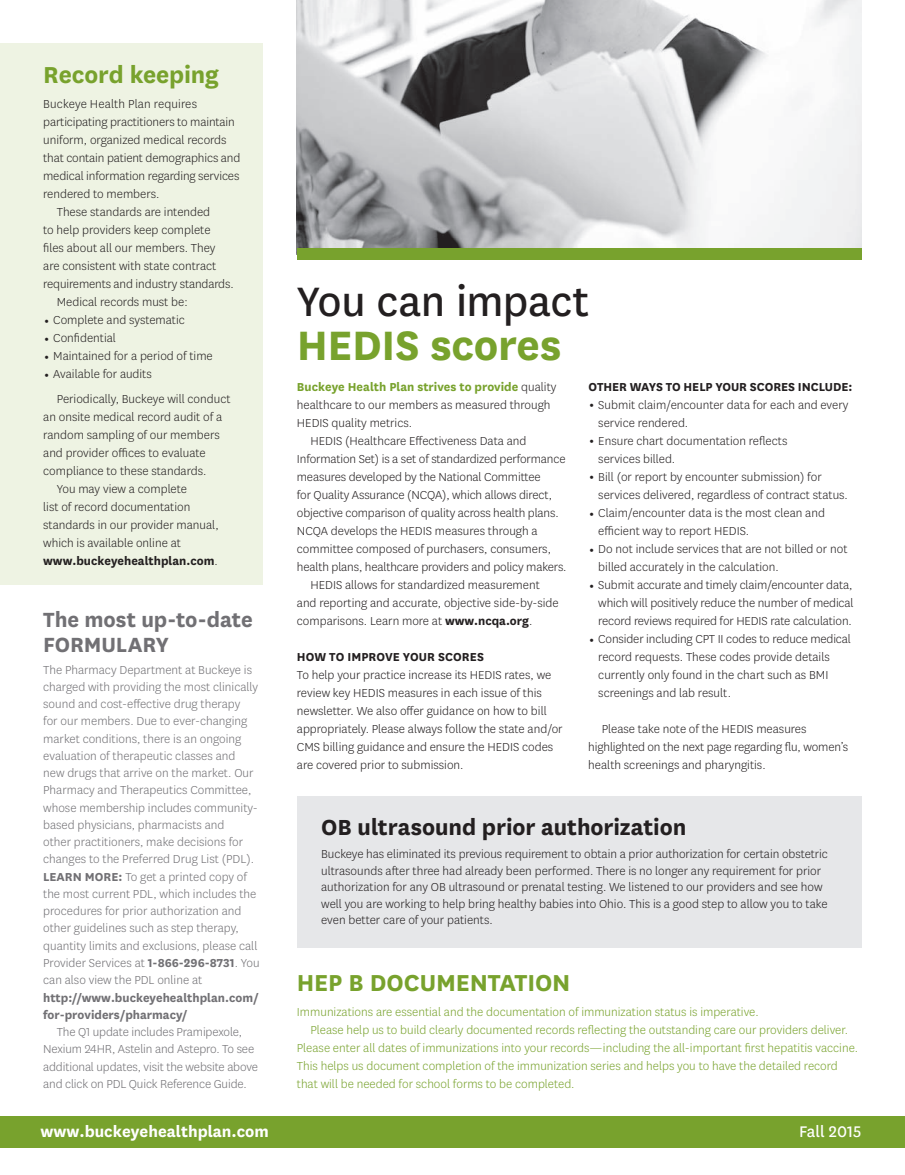
<style>
.page{position:relative;width:905px;height:1175px;background:#fff}
.page>*{position:absolute;margin:0;border:0;box-sizing:border-box;transform-origin:0 0}
.t1{font:48px "Centene Sans";letter-spacing:-.01em;color:#231f20}
.t2{font:700 48px "Centene Sans";color:#78a22d}
.t3{font:700 27px "Centene Sans";letter-spacing:-.005em;color:#78a22d}
.t4{font:700 25.5px "Centene Sans";color:#231f20}
.t5{font:700 24px/25.5px "Centene Sans";letter-spacing:-.005em;color:#717074}
.t6{font:700 18px "Centene Sans";color:#fff}
.t7{font:18px "Centene Sans";color:#fff}
.t8{font:300 13.5px/18px "Centene Sans";color:#231f20}
.t9{font:300 13.5px/17.2px "Centene Sans";color:#717074}
.t10{font:300 13.5px "Centene Sans";color:#78a22d}
.t11{font:700 13.5px "Centene Sans";color:#231f20}
.t12{font:700 13.5px/17.2px "Centene Sans";color:#717074}
.t13{font:700 13.5px "Centene Sans";color:#78a22d}
.s1{font-weight:300}
.s2{font-weight:700}
.s3{font-weight:300;color:#231f20}
</style>
<div class="page">
<div style="left:0;top:1116px;width:904px;height:31px;background:#78a22d"></div>
<img style="left:297px;top:0;width:564px;height:248px">
<div style="left:0;top:43px;width:263px;height:542px;background:#eef3e3"></div>
<div style="left:297px;top:248px;width:564px;height:11px;background:#78a22d"></div>
<div style="left:297px;top:796px;width:564px;height:151px;background:#e6e7e9"></div>
<h2 class="t3" style="left:43px;top:56px;width:177px">Record keeping</h2>
<p class="t8" style="left:43px;top:95px;width:155px">Buckeye Health Plan requires</p>
<p class="t8" style="left:43px;top:113px;width:193px">participating practitioners to maintain</p>
<p class="t8" style="left:43px;top:131px;width:185px">uniform, organized medical records</p>
<p class="t8" style="left:43px;top:149px;width:199px">that contain patient demographics and</p>
<p class="t8" style="left:43px;top:167px;width:198px">medical information regarding services</p>
<p class="t8" style="left:43px;top:185px;width:118px">rendered to members.</p>
<p class="t8" style="left:57px;top:203px;width:155px">These standards are intended</p>
<p class="t8" style="left:43px;top:221px;width:169px">to help providers keep complete</p>
<p class="t8" style="left:43px;top:239px;width:174px">files about all our members. They</p>
<p class="t8" style="left:43px;top:257px;width:175px">are consistent with state contract</p>
<p class="t8" style="left:43px;top:275px;width:192px">requirements and industry standards.</p>
<p class="t8" style="left:57px;top:293px;width:132px">Medical records must be:</p>
<p class="t8" style="left:53px;top:311px;width:133px">Complete and systematic</p>
<p class="t8" style="left:53px;top:329px;width:64px">Confidential</p>
<p class="t8" style="left:53px;top:347px;width:161px">Maintained for a period of time</p>
<p class="t8" style="left:53px;top:365px;width:100px">Available for audits</p>
<p class="t8" style="left:57px;top:389px;width:175px">Periodically, Buckeye will conduct</p>
<p class="t8" style="left:43px;top:407px;width:180px">an onsite medical record audit of a</p>
<p class="t8" style="left:43px;top:425px;width:178px">random sampling of our members</p>
<p class="t8" style="left:43px;top:443px;width:164px">and provider offices to evaluate</p>
<p class="t8" style="left:43px;top:461px;width:165px">compliance to these standards.</p>
<p class="t8" style="left:57px;top:479px;width:132px">You may view a complete</p>
<p class="t8" style="left:43px;top:497px;width:149px">list of record documentation</p>
<p class="t8" style="left:43px;top:515px;width:177px">standards in our provider manual,</p>
<p class="t8" style="left:43px;top:533px;width:139px">which is available online at</p>
<p class="t11" style="left:43px;top:551px;width:176px">www.buckeyehealthplan.com<span class="s1">.</span></p>
<h3 class="t5" style="left:43px;top:605px;width:211px">The most up-to-date<br>FORMUL</h3>
<h3 class="t5" style="left:128px;top:630px;width:28px">ARY</h3>
<p class="t9" style="left:43px;top:660px;width:216px">The Pharmacy Department at Buckeye is charged with providing the most clinically sound and cost-effective drug therapy for our members. Due to ever-changing market conditions, there is an ongoing evaluation of therapeutic classes and new drugs that arrive on the market. Our Pharmacy and Therapeutics Committee, whose membership includes community&shy;based physicians, pharmacists and<br>other practitioners, make decisions for changes to the Preferred Drug List (PDL).</p>
<p class="t12" style="left:43px;top:867px;width:51px">LEARN MORE</p>
<p class="t9" style="left:43px;top:867px;width:218px;text-indent:75px"><span class="s2">:</span> To get a printed copy of the most current PDL, which includes the procedures for prior authorization and other guidelines such as step therapy, quantity limits and exclusions, please call Provider Services at <span class="s2">1-866-296-8731</span>. You can also view the PDL online at</p>
<p class="t12" style="left:43px;top:987px;width:217px">http://www.buckeyehealthplan.com/ for-providers/pharmacy/</p>
<p class="t9" style="left:43px;top:1022px;width:216px;text-indent:14px">The Q1 update includes Pramipexole, Nexium 24HR, Astelin and Astepro. To see additional updates, visit the website above and click on PDL Quick Reference Guide.</p>
<h1 class="t1" style="left:297px;top:269px;width:294px">You can impact</h1>
<h1 class="t2" style="left:297px;top:311px;width:7px">HEDI</h1>
<h1 class="t2" style="left:395px;top:311px;width:168px">S scores</h1>
<p class="t13" style="left:297px;top:377px;width:261px">Buckeye Health Plan strives to provide <span class="s3">quality</span></p>
<p class="t8" style="left:297px;top:395px;width:255px">healthcare to our members as measured through</p>
<p class="t8" style="left:297px;top:413px;width:117px">HEDIS quality metrics.</p>
<p class="t8" style="left:310px;top:431px;width:217px">HEDIS (Healthcare Effectiveness Data and</p>
<p class="t8" style="left:297px;top:449px;width:270px">Information Set) is a set of standardized performance</p>
<p class="t8" style="left:297px;top:467px;width:245px">measures developed by the National Committee</p>
<p class="t8" style="left:297px;top:485px;width:257px">for Quality Assurance (NCQA), which allows direct,</p>
<p class="t8" style="left:297px;top:503px;width:263px">objective comparison of quality across health plans.</p>
<p class="t8" style="left:297px;top:521px;width:242px">NCQA develops the HEDIS measures through a</p>
<p class="t8" style="left:297px;top:539px;width:255px">committee composed of purchasers, consumers,</p>
<p class="t8" style="left:297px;top:557px;width:271px">health plans, healthcare providers and policy makers.</p>
<p class="t8" style="left:310px;top:575px;width:231px">HEDIS allows for standardized measurement</p>
<p class="t8" style="left:297px;top:593px;width:263px">and reporting and accurate, objective side-by-side</p>
<p class="t8" style="left:297px;top:611px;width:237px">comparisons. Learn more at <span class="s2">www.ncqa.org</span>.</p>
<p class="t11" style="left:297px;top:647px;width:188px">How to improve your scores</p>
<p class="t8" style="left:297px;top:665px;width:267px">To help your practice increase its HEDIS rates, we review key HEDIS measures in each issue of this newsletter. We also offer guidance on how to bill appropriately. Please always follow the state and/or CMS billing guidance and ensure the HEDIS codes are covered prior to submission.</p>
<p class="t11" style="left:588px;top:377px;width:265px">Ot her ways to help your scores include:</p>
<p class="t8" style="left:598px;top:395px;width:257px">Submit claim/encounter data for each and every service rendered.<br>Ensure chart documentation reflects<br>services billed.<br>Bill (or report by encounter submission) for services delivered, regardless of contract status.<br>Claim/encounter data is the most clean and efficient way to report HEDIS.<br>Do not include services that are not billed or not billed accurately in the calculation.<br>Submit accurate and timely claim/encounter data, which will positively reduce the number of medical record reviews required for HEDIS rate calculation.<br>Consider including CPT II codes to reduce medical record requests. These codes provide details currently only found in the chart such as BMI screenings and lab result.</p>
<p class="t8" style="left:588px;top:719px;width:261px;text-indent:14px">Please take note of the HEDIS measures highlighted on the next page regarding flu, women’s health screenings and pharyngitis.</p>
<h3 class="t4" style="left:321px;top:809px;width:366px">OB ultrasound prior authorization</h3>
<p class="t8" style="left:321px;top:845px;width:508px;line-height:16.5px">Buckeye has eliminated its previous requirement to obtain a prior authorization for certain obstetric ultrasounds after three had already been performed. There is no longer any requirement for prior authorization for any OB ultrasound or prenatal testing. We listened to our providers and see how well you are working to help bring healthy babies into Ohio. This is a good step to allow you to take even better care of your patients.</p>
<h2 class="t3" style="left:297px;top:963px;width:275px">Hep B Documentation</h2>
<p class="t10" style="left:297px;top:1003px;width:463px">Immunizations are essential and the documentation of immunization status is imperative.</p>
<p class="t10" style="left:310px;top:1021px;width:539px">Please help us to build clearly documented records reflecting the outstanding care our providers deliver.</p>
<p class="t10" style="left:297px;top:1039px;width:562px">Please enter all dates of immunizations into your records—including the all-important first hepatitis vaccine.</p>
<p class="t10" style="left:297px;top:1057px;width:542px">This helps us document completion of the immunization series and helps you to have the detailed record</p>
<p class="t10" style="left:297px;top:1075px;width:279px">that will be needed for school forms to be completed.</p>
<h3 class="t6" style="left:40px;top:1118px;width:230px">www.buckeyehealthplan.com</h3>
<h3 class="t7" style="left:799px;top:1119px;width:64px">Fall 2015</h3>
</div>
